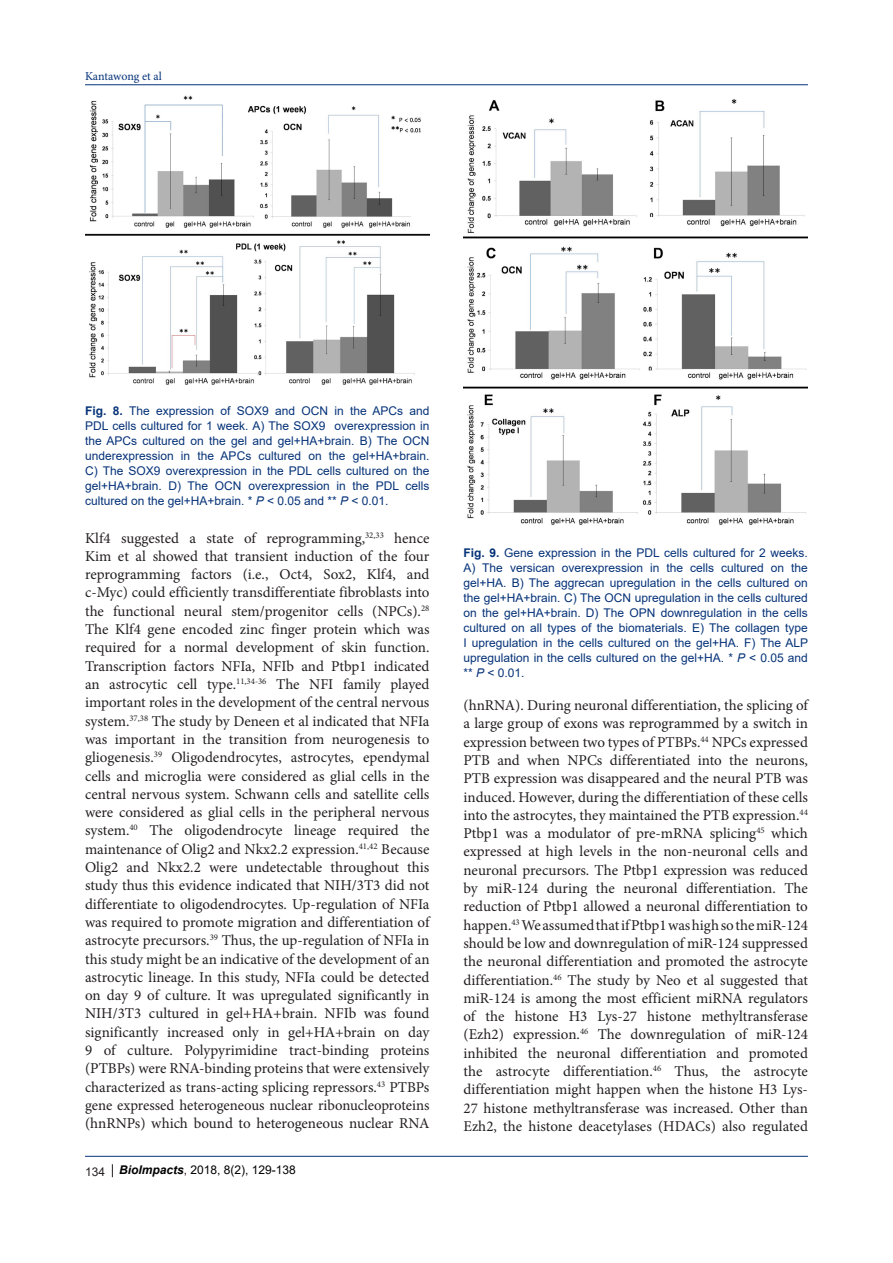
<style>
.page{position:relative;width:893px;height:1263px;background:#fff}
.page>*{position:absolute;margin:0;border:0;box-sizing:border-box;transform-origin:0 0}
.t1{font:15px/18.3px "Minion Pro";color:#231f20;text-align:justify}
.t2{font:12px/15px "Arial";color:#053278;text-align:justify}
.t3{font:12px "Arial";color:#000}
.t4{font:12px "Minion Pro";letter-spacing:-.01em;color:#053278}
.s1{font-weight:700}
.s2{font-style:italic}
.s3{color:#231f20}
.s4{font-weight:700;font-style:italic}
.s5{color:#150000}
</style>
<div class="page">
<hr style="left:85px;top:84px;width:723px;height:1px;background:#053278">
<hr style="left:85px;top:1156px;width:723px;height:1px;background:#053278">
<svg style="left:112px;top:1164px;width:1px;height:13px"></svg>
<img style="left:85px;top:95px;width:344px;height:290px">
<img style="left:463px;top:99px;width:345px;height:426px">
<p class="t4" style="left:85px;top:68px;width:78px">Kantawong et al</p>
<p class="t2" style="left:85px;top:403px;width:346px"><span class="s1">Fig. 8.</span> The expression of SOX9 and OCN in the APCs and PDL cells cultured for 1 week. A) The SOX9 overexpression in the APCs cultured on the gel and gel+HA+brain. B) The OCN underexpression in the APCs cultured on the gel+HA+brain.<br>C) The SOX9 overexpression in the PDL cells cultured on the gel+HA+brain. D) The OCN overexpression in the PDL cells cultured on the gel+HA+brain. * <span class="s2">P</span> &lt; 0.05 and ** <span class="s2">P</span> &lt; 0.01.</p>
<p class="t1" style="left:85px;top:529px;width:346px">Klf4 suggested a state of reprogramming,<sup>32,33</sup> hence Kim et al showed that transient induction of the four reprogramming factors (i.e., Oct4, Sox2, Klf4, and c-Myc) could efficiently transdifferentiate fibroblasts into the functional neural stem/progenitor cells (NPCs).<sup>28<br></sup>The Klf4 gene encoded zinc finger protein which was required for a normal development of skin function.<br>Transcription factors NFIa, NFIb and Ptbp1 indicated an astrocytic cell type.<sup>11,34-36</sup> The NFI family played important roles in the development of the central nervous system.<sup>37,38</sup> The study by Deneen et al indicated that NFIa was important in the transition from neurogenesis to gliogenesis.<sup>39</sup> Oligodendrocytes, astrocytes, ependymal cells and microglia were considered as glial cells in the central nervous system. Schwann cells and satellite cells were considered as glial cells in the peripheral nervous system.<sup>40</sup> The oligodendrocyte lineage required the maintenance of Olig2 and Nkx2.2 expression.<sup>41,42</sup> Because Olig2 and Nkx2.2 were undetectable throughout this study thus this evidence indicated that NIH/3T3 did not differentiate to oligodendrocytes. Up-regulation of NFIa was required to promote migration and differentiation of astrocyte precursors.<sup>39</sup> Thus, the up-regulation of NFIa in this study might be an indicative of the development of an astrocytic lineage. In this study, NFIa could be detected on day 9 of culture. It was upregulated significantly in NIH/3T3 cultured in gel+HA+brain. NFIb was found significantly increased only in gel+HA+brain on day 9 of culture. Polypyrimidine tract-binding proteins (PTBPs) were RNA-binding proteins that were extensively characterized as trans-acting splicing repressors.<sup>43</sup> PTBPs gene expressed heterogeneous nuclear ribonucleoproteins (hnRNPs) which bound to heterogeneous nuclear RNA</p>
<p class="t3" style="left:85px;top:1162px;width:212px"><span class="s3">134</span> <span class="s4">BioImpacts</span><span class="s5">,</span> 2018, 8(2), 129-138</p>
<p class="t2" style="left:463px;top:545px;width:346px"><span class="s1">Fig. 9.</span> Gene expression in the PDL cells cultured for 2 weeks.<br>A) The versican overexpression in the cells cultured on the gel+HA. B) The aggrecan upregulation in the cells cultured on the gel+HA+brain. C) The OCN upregulation in the cells cultured on the gel+HA+brain. D) The OPN downregulation in the cells cultured on all types of the biomaterials. E) The collagen type I upregulation in the cells cultured on the gel+HA. F) The ALP upregulation in the cells cultured on the gel+HA. * <span class="s2">P</span> &lt; 0.05 and ** <span class="s2">P</span> &lt; 0.01.</p>
<p class="t1" style="left:463px;top:696px;width:346px">(hnRNA). During neuronal differentiation, the splicing of a large group of exons was reprogrammed by a switch in expression between two types of PTBPs.<sup>44</sup> NPCs expressed PTB and when NPCs differentiated into the neurons, PTB expression was disappeared and the neural PTB was induced. However, during the differentiation of these cells into the astrocytes, they maintained the PTB expression.<sup>44<br></sup>Ptbp1 was a modulator of pre-mRNA splicing<sup>45</sup> which expressed at high levels in the non-neuronal cells and neuronal precursors. The Ptbp1 expression was reduced by miR-124 during the neuronal differentiation. The reduction of Ptbp1 allowed a neuronal differentiation to happen.<sup>43</sup> We assumed that if Ptbp1 was high so the miR-124 should be low and downregulation of miR-124 suppressed the neuronal differentiation and promoted the astrocyte differentiation.<sup>46</sup> The study by Neo et al suggested that miR-124 is among the most efficient miRNA regulators of the histone H3 Lys-27 histone methyltransferase (Ezh2) expression.<sup>46</sup> The downregulation of miR-124 inhibited the neuronal differentiation and promoted the astrocyte differentiation.<sup>46</sup> Thus, the astrocyte differentiation might happen when the histone H3 Lys-27 histone methyltransferase was increased. Other than Ezh2, the histone deacetylases (HDACs) also regulated</p>
</div>
